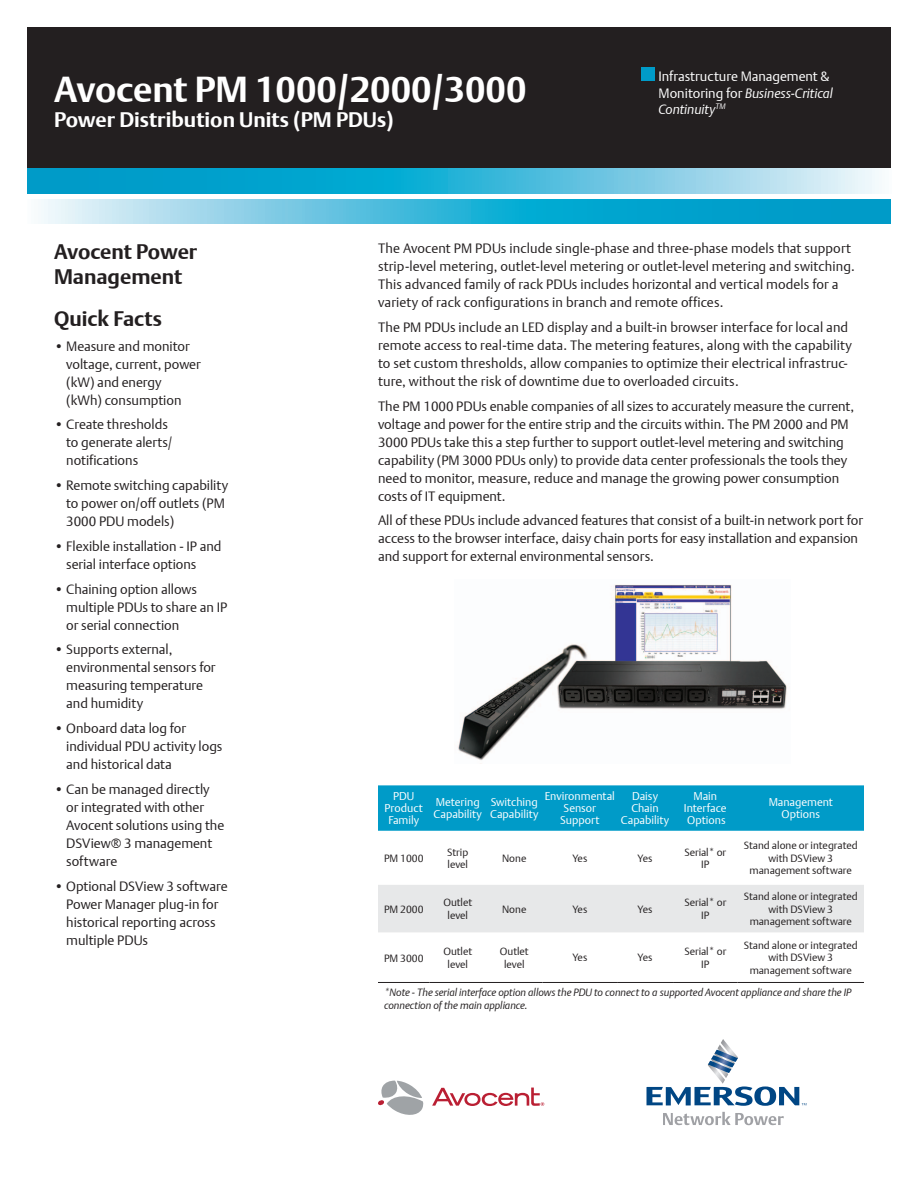
<style>
.page{position:relative;width:918px;height:1188px;background:#fff}
.page>*{position:absolute;margin:0;border:0;box-sizing:border-box;transform-origin:0 0}
.t1{font:700 36px "DTL Argo T";color:#fff}
.t2{font:700 21px/25.2px "DTL Argo T";color:#231f20}
.t3{font:700 21px "DTL Argo T";color:#fff}
.t4{font:300 13.5px/18px "DTL Argo T";color:#231f20}
.t5{font:300 13.5px/16.2px "DTL Argo T";color:#fff}
.t6{font:300 11.25px/12px "DTL Argo T";color:#fff;text-align:center}
.t7{font:300 10.5px/12.6px "DTL Argo T";color:#231f20;text-align:center}
.t8{font:italic 300 10.5px/12.6px "DTL Argo T";letter-spacing:-.005em;color:#231f20}
.s1{font-style:italic}
</style>
<div class="page">
<div style="left:27px;top:27px;width:864px;height:160px;background:#231f20"></div>
<img style="left:458px;top:584px;width:329px;height:176px">
<svg style="left:647px;top:1039px;width:159px;height:67px"></svg>
<svg style="left:663px;top:1112px;width:121px;height:13px"></svg>
<div style="left:641px;top:68px;width:14px;height:13px;background:#009bc8"></div>
<svg style="left:27px;top:169px;width:864px;height:24px"></svg>
<svg style="left:41px;top:199px;width:850px;height:24px"></svg>
<svg style="left:378px;top:1081px;width:46px;height:34px"></svg>
<svg style="left:432px;top:1088px;width:112px;height:18px"></svg>
<div style="left:378px;top:785px;width:486px;height:46px;background:#009bc8"></div>
<div style="left:378px;top:885px;width:486px;height:47px;background:#e7e8e9"></div>
<hr style="left:378px;top:982px;width:52px;height:1px;background:#231f20">
<hr style="left:430px;top:982px;width:56px;height:1px;background:#231f20">
<hr style="left:486px;top:982px;width:57px;height:1px;background:#231f20">
<hr style="left:543px;top:982px;width:74px;height:1px;background:#231f20">
<hr style="left:617px;top:982px;width:56px;height:1px;background:#231f20">
<hr style="left:673px;top:982px;width:65px;height:1px;background:#231f20">
<hr style="left:738px;top:982px;width:126px;height:1px;background:#231f20">
<h1 class="t1" style="left:54px;top:68px;width:474px">Avocent PM 1000/2000/3000</h1>
<h2 class="t3" style="left:54px;top:107px;width:341px">Power Distribution Units (PM PDUs)</h2>
<p class="t5" style="left:658px;top:68px;width:176px">Infrastructure Management &amp;<br>Monitoring for <span class="s1">Business-Critical<br>Continuity</span><sup>TM</sup></p>
<h2 class="t2" style="left:54px;top:239px;width:145px">Avocent Power<br>Management</h2>
<h2 class="t2" style="left:54px;top:306px;width:109px">Quick Facts</h2>
<p class="t4" style="left:66px;top:337px;width:136px;text-indent:-12px">• Measure and monitor voltage, current, power (kW) and energy (kWh) consumption</p>
<p class="t4" style="left:66px;top:416px;width:108px;text-indent:-12px">• Create thresholds to generate alerts/ notifications</p>
<p class="t4" style="left:66px;top:476px;width:164px;text-indent:-12px">• Remote switching capability to power on/off outlets (PM<br>3000 PDU models)</p>
<p class="t4" style="left:66px;top:537px;width:157px;text-indent:-12px">• Flexible installation - IP and serial interface options</p>
<p class="t4" style="left:66px;top:580px;width:163px;text-indent:-12px">• Chaining option allows multiple PDUs to share an IP or serial connection</p>
<p class="t4" style="left:66px;top:641px;width:151px;text-indent:-12px">• Supports external, environmental sensors for measuring temperature and humidity</p>
<p class="t4" style="left:66px;top:719px;width:158px;text-indent:-12px">• Onboard data log for individual PDU activity logs and historical data</p>
<p class="t4" style="left:66px;top:780px;width:160px;text-indent:-12px">• Can be managed directly or integrated with other<br>Avocent solutions using the<br>DSView® 3 management software</p>
<p class="t4" style="left:66px;top:877px;width:163px;text-indent:-12px">• Optional DSView 3 software<br>Power Manager plug-in for historical reporting across multiple PDUs</p>
<p class="t4" style="left:378px;top:239px;width:478px">The Avocent PM PDUs include single-phase and three-phase models that support strip-level metering, outlet-level metering or outlet-level metering and switching.<br>This advanced family of rack PDUs includes horizontal and vertical models for a variety of rack configurations in branch and remote offices.</p>
<p class="t4" style="left:378px;top:318px;width:476px">The PM PDUs include an LED display and a built-in browser interface for local and remote access to real-time data. The metering features, along with the capability to set custom thresholds, allow companies to optimize their electrical infrastruc&shy;ture, without the risk of downtime due to overloaded circuits.</p>
<p class="t4" style="left:378px;top:397px;width:478px">The PM 1000 PDUs enable companies of all sizes to accurately measure the current, voltage and power for the entire strip and the circuits within. The PM 2000 and PM 3000 PDUs take this a step further to support outlet-level metering and switching capability (PM 3000 PDUs only) to provide data center professionals the tools they need to monitor, measure, reduce and manage the growing power consumption costs of IT equipment.</p>
<p class="t4" style="left:378px;top:512px;width:487px">All of these PDUs include advanced features that consist of a built-in network port for access to the browser interface, daisy chain ports for easy installation and expansion and support for external environmental sensors.</p>
<p class="t6" style="left:385px;top:790px;width:40px">PDU<br>Product<br>Family</p>
<p class="t6" style="left:434px;top:796px;width:50px;text-align:left">Metering<br>Capability</p>
<p class="t6" style="left:490px;top:796px;width:50px;text-align:left">Switching<br>Capability</p>
<p class="t6" style="left:545px;top:790px;width:72px">Environmental<br>Sensor<br>Support</p>
<p class="t6" style="left:621px;top:790px;width:50px">Daisy<br>Chain<br>Capability</p>
<p class="t6" style="left:684px;top:790px;width:44px">Main<br>Interface<br>Options</p>
<p class="t6" style="left:769px;top:796px;width:66px">Management<br>Options</p>
<p class="t7" style="left:384px;top:852px;width:41px">PM 1000</p>
<p class="t7" style="left:447px;top:845px;width:23px;text-align:left">Strip level</p>
<p class="t7" style="left:502px;top:852px;width:26px">None</p>
<p class="t7" style="left:572px;top:852px;width:16px">Yes</p>
<p class="t7" style="left:638px;top:852px;width:16px">Yes</p>
<p class="t7" style="left:684px;top:845px;width:43px">Serial* or<br>IP</p>
<p class="t7" style="left:744px;top:839px;width:115px">Stand alone or integrated with DSView 3 management software</p>
<p class="t7" style="left:384px;top:903px;width:41px">PM 2000</p>
<p class="t7" style="left:443px;top:896px;width:30px">Outlet level</p>
<p class="t7" style="left:502px;top:903px;width:26px">None</p>
<p class="t7" style="left:572px;top:903px;width:16px">Yes</p>
<p class="t7" style="left:638px;top:903px;width:16px">Yes</p>
<p class="t7" style="left:684px;top:896px;width:43px">Serial* or<br>IP</p>
<p class="t7" style="left:744px;top:890px;width:115px">Stand alone or integrated with DSView 3 management software</p>
<p class="t7" style="left:384px;top:951px;width:41px">PM 3000</p>
<p class="t7" style="left:443px;top:945px;width:30px">Outlet level</p>
<p class="t7" style="left:500px;top:945px;width:30px">Outlet level</p>
<p class="t7" style="left:572px;top:951px;width:16px">Yes</p>
<p class="t7" style="left:638px;top:951px;width:16px">Yes</p>
<p class="t7" style="left:684px;top:945px;width:43px">Serial* or<br>IP</p>
<p class="t7" style="left:744px;top:939px;width:115px">Stand alone or integrated with DSView 3 management software</p>
<p class="t8" style="left:384px;top:986px;width:469px">*Note - The serial interface option allows the PDU to connect to a supported Avocent appliance and share the IP connection of the main appliance.</p>
</div>
